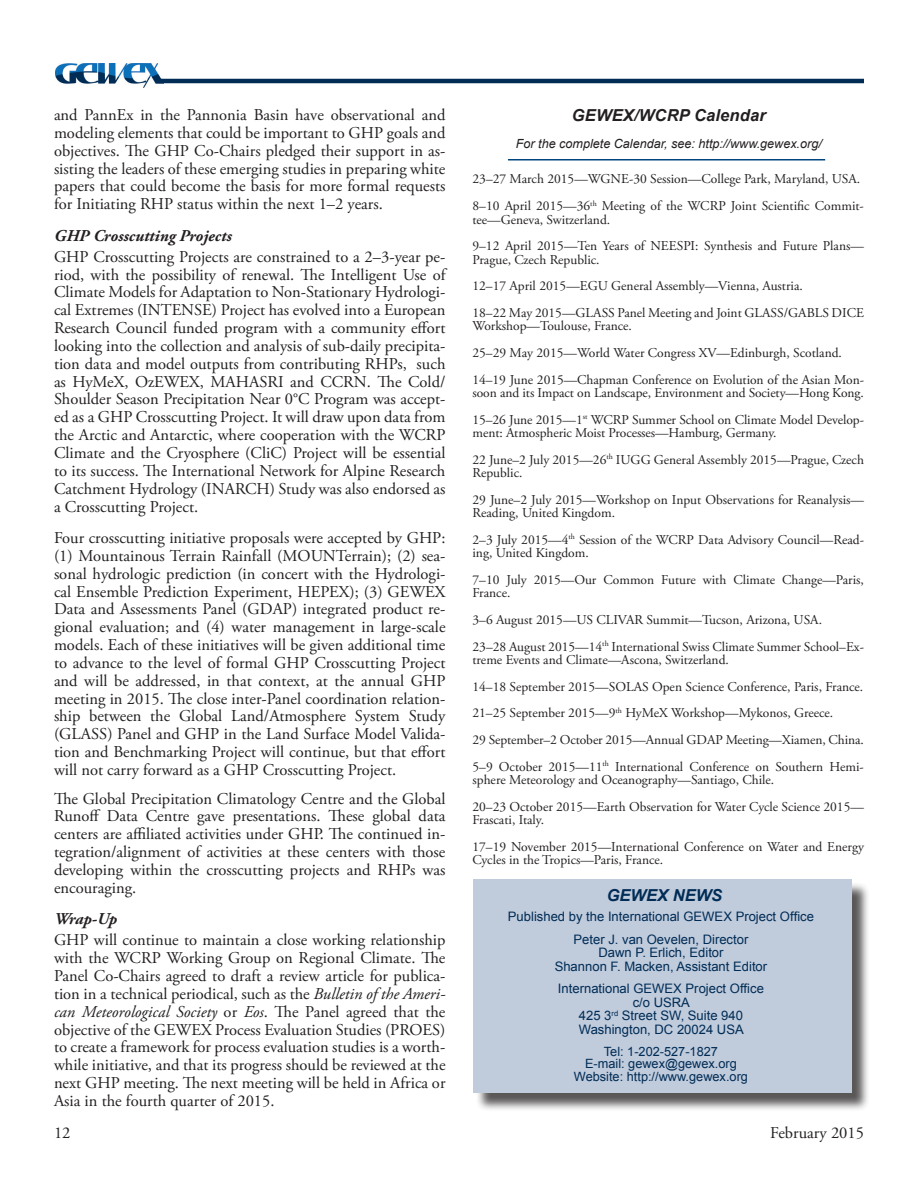
<style>
.page{position:relative;width:918px;height:1188px;background:#fff}
.page>*{position:absolute;margin:0;border:0;box-sizing:border-box;transform-origin:0 0}
.t1{font:16.5px/17.9px "Adobe Garamond Pro";color:#231f20;text-align:justify}
.t2{font:italic 700 16.5px "Adobe Garamond Pro";color:#231f20}
.t3{font:italic 700 16.5px "Arial";letter-spacing:.01em;color:#231f20}
.t4{font:italic 700 16.5px "Arial";color:#002c55}
.t5{font:13.5px/26.7px "Adobe Garamond Pro";color:#231f20}
.t6{font:13.05px/13.5px "Arial";color:#002c55;text-align:center}
.t7{font:12.75px/12.8px "Arial";color:#002c55;text-align:center}
.t8{font:italic 12.6px "Arial";color:#231f20}
.s1{font-style:italic}
</style>
<div class="page">
<img style="left:56px;top:64px;width:107px;height:23px">
<hr style="left:156px;top:79px;width:708px;height:4px;background:#002c55">
<div style="left:475px;top:882px;width:395px;height:230px;background:#231f20;opacity:.75"></div>
<div style="left:473px;top:880px;width:378px;height:213px;background:#c0cbdc"></div>
<hr style="left:508px;top:159px;width:317px;height:1px;background:#01457f">
<p class="t1" style="left:54px;top:106px;width:393px">and PannEx in the Pannonia Basin have observational and modeling elements that could be important to GHP goals and objectives. The GHP Co-Chairs pledged their support in as&shy;sisting the leaders of these emerging studies in preparing white papers that could become the basis for more formal requests for Initiating RHP status within the next 1–2 years.</p>
<p class="t2" style="left:54px;top:226px;width:179px">GHP Crosscutting Projects</p>
<p class="t1" style="left:54px;top:248px;width:393px">GHP Crosscutting Projects are constrained to a 2–3-year pe&shy;riod, with the possibility of renewal. The Intelligent Use of Climate Models for Adaptation to Non-Stationary Hydrologi&shy;cal Extremes (INTENSE) Project has evolved into a European Research Council funded program with a community effort looking into the collection and analysis of sub-daily precipita&shy;tion data and model outputs from contributing RHPs, such as HyMeX, OzEWEX, MAHASRI and CCRN. The Cold/ Shoulder Season Precipitation Near 0°C Program was accept&shy;ed as a GHP Crosscutting Project. It will draw upon data from the Arctic and Antarctic, where cooperation with the WCRP Climate and the Cryosphere (CliC) Project will be essential to its success. The International Network for Alpine Research Catchment Hydrology (INARCH) Study was also endorsed as a Crosscutting Project.</p>
<p class="t1" style="left:54px;top:529px;width:393px">Four crosscutting initiative proposals were accepted by GHP: (1) Mountainous Terrain Rainfall (MOUNTerrain); (2) sea&shy;sonal hydrologic prediction (in concert with the Hydrologi&shy;cal Ensemble Prediction Experiment, HEPEX); (3) GEWEX Data and Assessments Panel (GDAP) integrated product re&shy;gional evaluation; and (4) water management in large-scale models. Each of these initiatives will be given additional time to advance to the level of formal GHP Crosscutting Project and will be addressed, in that context, at the annual GHP meeting in 2015. The close inter-Panel coordination relation&shy;ship between the Global Land/Atmosphere System Study (GLASS) Panel and GHP in the Land Surface Model Valida&shy;tion and Benchmarking Project will continue, but that effort will not carry forward as a GHP Crosscutting Project.</p>
<p class="t1" style="left:54px;top:790px;width:393px">The Global Precipitation Climatology Centre and the Global Runoff Data Centre gave presentations. These global data centers are affiliated activities under GHP. The continued in&shy;tegration/alignment of activities at these centers with those developing within the crosscutting projects and RHPs was encouraging.</p>
<p class="t2" style="left:54px;top:909px;width:65px">Wrap-Up</p>
<p class="t1" style="left:54px;top:932px;width:393px">GHP will continue to maintain a close working relationship with the WCRP Working Group on Regional Climate. The Panel Co-Chairs agreed to draft a review article for publica&shy;tion in a technical periodical, such as the <span class="s1">Bulletin of the Ameri&shy;can Meteorological Society</span> or <span class="s1">Eos</span>. The Panel agreed that the objective of the GEWEX Process Evaluation Studies (PROES) to create a framework for process evaluation studies is a worth&shy;while initiative, and that its progress should be reviewed at the next GHP meeting. The next meeting will be held in Africa or Asia in the fourth quarter of 2015.</p>
<p class="t3" style="left:572px;top:104px;width:195px">GEWEX/WCRP Calendar</p>
<p class="t8" style="left:516px;top:136px;width:308px">For the complete Calendar, see: http://www.gewex.org/</p>
<p class="t5" style="left:472px;top:166px;width:393px">23–27 March 2015—WGNE-30 Session—College Park, Maryland, USA.<br>8–10 April 2015—36<sup>th</sup> Meeting of the WCRP Joint Scientific Commit-</p>
<p class="t5" style="left:472px;top:206px;width:393px">tee—Geneva, Switzerland.<br>9–12 April 2015—Ten Years of NEESPI: Synthesis and Future Plans—</p>
<p class="t5" style="left:472px;top:246px;width:393px">Prague, Czech Republic.<br>12–17 April 2015—EGU General Assembly—Vienna, Austria.<br>18–22 May 2015—GLASS Panel Meeting and Joint GLASS/GABLS DICE</p>
<p class="t5" style="left:472px;top:313px;width:393px">Workshop—Toulouse, France.<br>25–29 May 2015—World Water Congress XV—Edinburgh, Scotland.<br>14–19 June 2015—Chapman Conference on Evolution of the Asian Mon-</p>
<p class="t5" style="left:472px;top:380px;width:393px">soon and its Impact on Landscape, Environment and Society—Hong Kong.<br>15–26 June 2015—1<sup>st</sup> WCRP Summer School on Climate Model Develop-</p>
<p class="t5" style="left:473px;top:420px;width:393px">ment: Atmospheric Moist Processes—Hamburg, Germany.<br>22 June–2 July 2015—26<sup>th</sup> IUGG General Assembly 2015—Prague, Czech</p>
<p class="t5" style="left:473px;top:460px;width:393px">Republic.<br>29 June–2 July 2015—Workshop on Input Observations for Reanalysis—</p>
<p class="t5" style="left:473px;top:500px;width:393px">Reading, United Kingdom.<br>2–3 July 2015—4<sup>th</sup> Session of the WCRP Data Advisory Council—Read-</p>
<p class="t5" style="left:473px;top:540px;width:393px">ing, United Kingdom.<br>7–10 July 2015—Our Common Future with Climate Change—Paris,</p>
<p class="t5" style="left:473px;top:580px;width:393px">France.<br>3–6 August 2015—US CLIVAR Summit—Tucson, Arizona, USA.<br>23–28 August 2015—14<sup>th</sup> International Swiss Climate Summer School–Ex-</p>
<p class="t5" style="left:472px;top:647px;width:393px">treme Events and Climate—Ascona, Switzerland.<br>14–18 September 2015—SOLAS Open Science Conference, Paris, France.<br>21–25 September 2015—9<sup>th</sup> HyMeX Workshop—Mykonos, Greece.<br>29 September–2 October 2015—Annual GDAP Meeting—Xiamen, China.<br>5–9 October 2015—11<sup>th</sup> International Conference on Southern Hemi-</p>
<p class="t5" style="left:472px;top:767px;width:393px">sphere Meteorology and Oceanography—Santiago, Chile.<br>20–23 October 2015—Earth Observation for Water Cycle Science 2015—</p>
<p class="t5" style="left:472px;top:807px;width:393px">Frascati, Italy.<br>17–19 November 2015—International Conference on Water and Energy</p>
<p class="t5" style="left:472px;top:847px;width:192px">Cycles in the Tropics—Paris, France.</p>
<p class="t4" style="left:607px;top:884px;width:117px">GEWEX NEWS</p>
<p class="t6" style="left:508px;top:906px;width:308px;line-height:22.5px">Published by the International GEWEX Project Office<br>Peter J. van Oevelen, Director</p>
<p class="t6" style="left:555px;top:946px;width:214px">Dawn P. Erlich, Editor<br>Shannon F. Macken, Assistant Editor</p>
<p class="t6" style="left:558px;top:982px;width:207px">International GEWEX Project Office c/o USRA<br>425 3<sup>rd</sup> Street SW, Suite 940<br>Washington, DC 20024 USA</p>
<p class="t7" style="left:574px;top:1045px;width:176px">Tel: 1-202-527-1827<br>E-mail: gewex@gewex.org<br>Website: http://www.gewex.org</p>
<p class="t1" style="left:54px;top:1125px;width:18px">12</p>
<p class="t1" style="left:770px;top:1125px;width:95px">February 2015</p>
</div>
